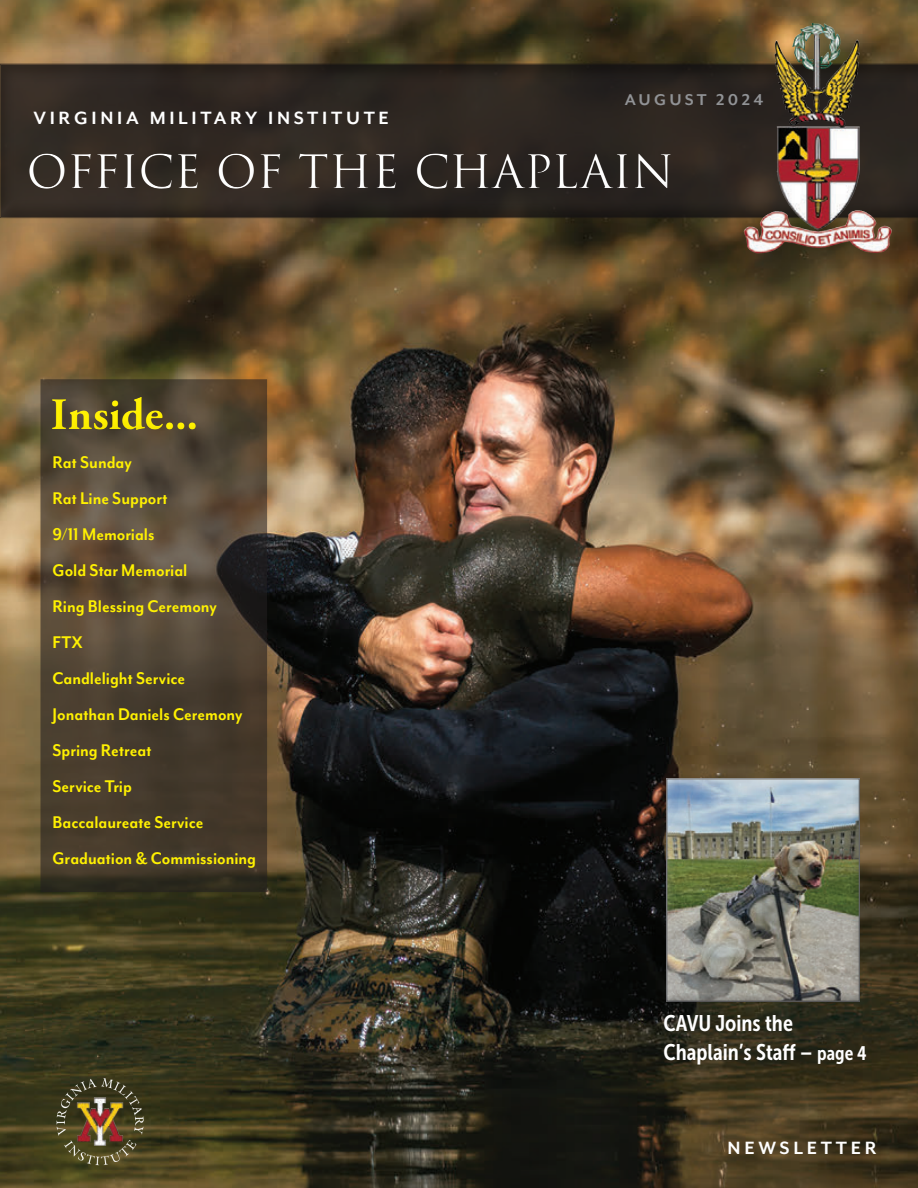
<style>
.page{position:relative;width:918px;height:1188px;background:#fff}
.page>*{position:absolute;margin:0;border:0;box-sizing:border-box;transform-origin:0 0}
.t1{font:45px "Trajan Pro 3";letter-spacing:-.01em;color:#fff}
.t2{font:700 45px "Adobe Garamond Pro";letter-spacing:-.01em;color:#fff101}
.Photo_Box{font:22.5px/28.5px "Museo Sans Cond 700";color:#fff}
.No_Ordinary{font:700 20.4px "Mr Eaves Mod OT";letter-spacing:.18em;color:#fff}
.t3{font:700 19.5px "Mr Eaves Mod OT";color:#fff101;scale:.93 1}
.No_Ordinary-2{font:700 18px "Mr Eaves Mod OT";letter-spacing:.18em;color:#919396}
.s1{font-size:19.5px}
</style>
<div class="page">
<img style="left:0;top:0;width:918px;height:1188px">
<div style="left:0;top:62px;width:918px;height:157px;background:#231f20;opacity:.5"></div>
<img style="left:738px;top:23px;width:160px;height:230px">
<div style="left:19px;top:143px;width:656px;height:48px;background:#302923"></div>
<div style="left:25px;top:151px;width:654px;height:47px;background:#2f2822"></div>
<img style="left:56px;top:1078px;width:88px;height:87px">
<div style="left:665px;top:779px;width:196px;height:224px;background:#231f20;opacity:.75"></div>
<svg style="left:43px;top:382px;width:221px;height:507px"></svg>
<div style="left:40px;top:379px;width:227px;height:513px;border:2px solid #231f20"></div>
<div style="left:43px;top:388px;width:159px;height:43px;background:#fff;opacity:.75"></div>
<div style="left:47px;top:394px;width:158px;height:45px;background:#231f20;opacity:.75"></div>
<p class="No_Ordinary" style="left:33px;top:107px;width:357px">VIRGINIA MILITARY INSTITUTE</p>
<p class="No_Ordinary-2" style="left:625px;top:90px;width:140px">AUGUST 2024</p>
<h1 class="t1" style="left:27px;top:140px;width:649px">OFFICE OF THE CHAPLAIN</h1>
<h1 class="t2" style="left:51px;top:388px;width:149px">Inside...</h1>
<p class="t3" style="left:52px;top:452px;width:87px">Rat Sunday</p>
<p class="t3" style="left:52px;top:488px;width:125px">Rat Line Support</p>
<p class="t3" style="left:52px;top:524px;width:111px">9/11 Memorials</p>
<p class="t3" style="left:52px;top:560px;width:147px">Gold Star Memorial</p>
<p class="t3" style="left:52px;top:596px;width:178px">Ring Blessing Ceremony</p>
<p class="t3" style="left:52px;top:632px;width:34px">FTX</p>
<p class="t3" style="left:52px;top:668px;width:144px">Candlelight Service</p>
<p class="t3" style="left:52px;top:704px;width:206px">Jonathan Daniels Ceremony</p>
<p class="t3" style="left:52px;top:740px;width:108px">Spring Retreat</p>
<p class="t3" style="left:52px;top:776px;width:87px">Service Trip</p>
<p class="t3" style="left:52px;top:812px;width:164px">Baccalaureate Service</p>
<p class="t3" style="left:52px;top:848px;width:221px">Graduation &amp; Commissioning</p>
<p class="Photo_Box" style="left:664px;top:1009px;width:205px">CAVU Joins the<br>Chaplain’s Staff – <span class="s1">page 4</span></p>
<p class="No_Ordinary" style="left:728px;top:1137px;width:151px">NEWSLETTER</p>
</div>
